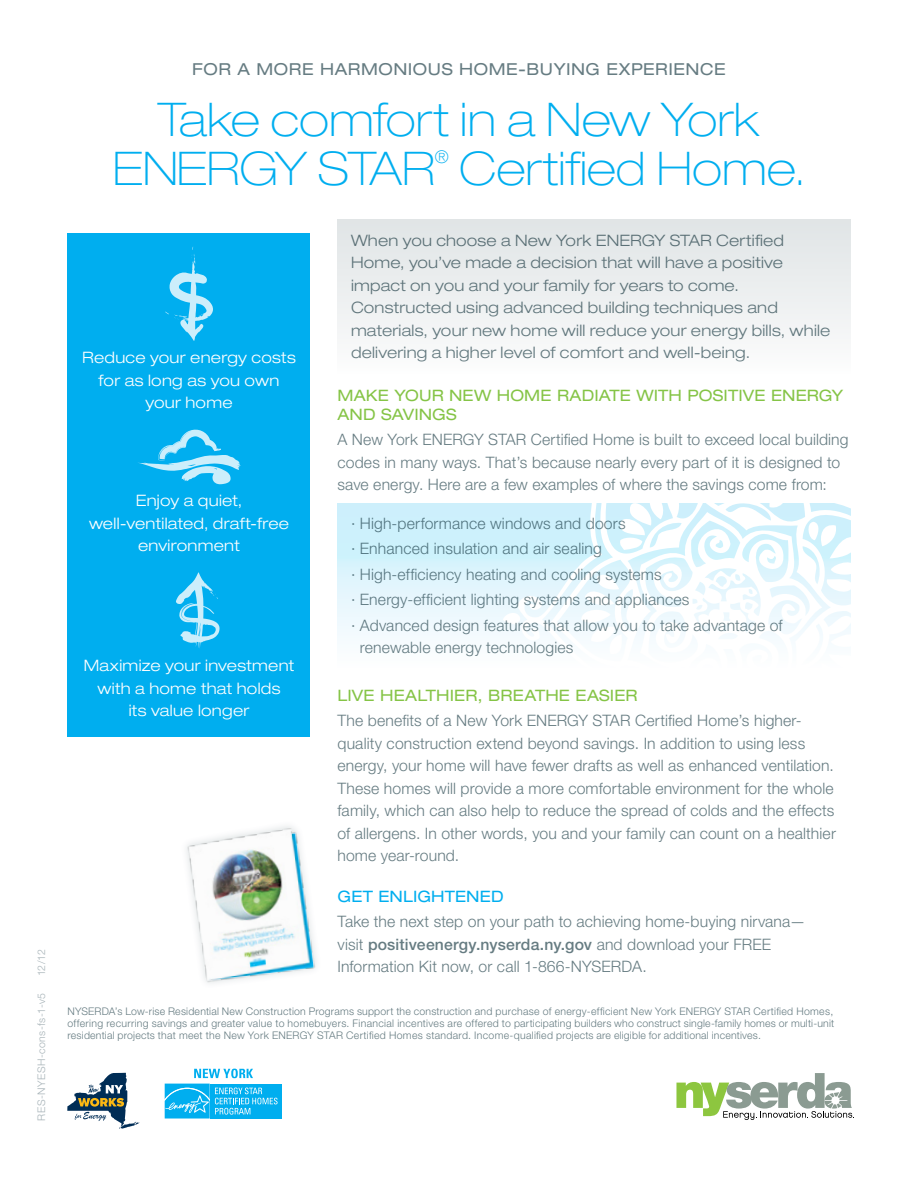
<style>
.page{position:relative;width:918px;height:1188px;background:#fff}
.page>*{position:absolute;margin:0;border:0;box-sizing:border-box;transform-origin:0 0}
.t1{font:100 expanded 46.5px/49.5px "Helvetica Neue LT Std";color:#00aeef}
.t2{font:100 expanded 17.55px "Helvetica Neue LT Std";color:#00aeef}
.t3{font:expanded 16.5px "Helvetica Neue LT Std";letter-spacing:.035em;color:#667c82}
.t4{font:300 15.75px/22.5px "Helvetica Neue LT Std";letter-spacing:.01em;color:#667c82}
.t5{font:300 expanded 15.75px/22.5px "Helvetica Neue LT Std";letter-spacing:.015em;color:#667c82}
.t6{font:300 expanded 15.75px/22.5px "Helvetica Neue LT Std";letter-spacing:.015em;color:#fff;text-align:center}
.t7{font:expanded 15.75px/18.9px "Helvetica Neue LT Std";letter-spacing:.01em;color:#85c446}
.t8{font:300 10.5px/12px "Helvetica Neue LT Std";letter-spacing:.02em;color:#667c82;text-align:justify}
.t9{font:300 10.5px "Helvetica Neue LT Std";letter-spacing:.045em;color:#a7b3b8}
.s1{font-weight:400;font-stretch:expanded;color:#85c446}
.s2{font-weight:400;font-stretch:expanded;color:#00aeef}
.s3{font-weight:500}
</style>
<div class="page">
<div style="left:68px;top:233px;width:242px;height:504px;background:#00aeef"></div>
<svg style="left:165px;top:247px;width:48px;height:94px"></svg>
<svg style="left:138px;top:429px;width:103px;height:55px"></svg>
<svg style="left:176px;top:572px;width:44px;height:76px"></svg>
<div style="left:338px;top:220px;width:512px;height:154px;background:linear-gradient(to bottom,#e0e4e5,#fcfcfc)"></div>
<div style="left:338px;top:503px;width:512px;height:165px;background:linear-gradient(to bottom,#c4eefb,#fefdfe)"></div>
<svg style="left:513px;top:503px;width:38px;height:165px"></svg>
<svg style="left:551px;top:503px;width:30px;height:165px"></svg>
<svg style="left:503px;top:610px;width:18px;height:15px"></svg>
<svg style="left:581px;top:503px;width:269px;height:165px"></svg>
<img style="left:186px;top:826px;width:130px;height:157px">
<svg style="left:676px;top:1073px;width:178px;height:47px"></svg>
<svg style="left:67px;top:1073px;width:73px;height:56px"></svg>
<svg style="left:164px;top:1083px;width:46px;height:36px"></svg>
<div style="left:211px;top:1084px;width:71px;height:35px;background:#00aeef"></div>
<svg style="left:194px;top:1069px;width:59px;height:9px"></svg>
<svg style="left:165px;top:1084px;width:113px;height:35px"></svg>
<p class="t9" style="left:35px;top:976px;width:29px;rotate:-90deg">12/12</p>
<p class="t9" style="left:35px;top:1120px;width:129px;rotate:-90deg">RES-NYESH-cons-fs-1-v5</p>
<h1 class="t3" style="left:192px;top:59px;width:535px">FOR A MORE HARMONIOUS HOME-BUYING EXPERIENCE</h1>
<h1 class="t1" style="left:113px;top:94px;width:648px;text-indent:45px">Take comfort in a New York<br>ENERGY STAR</h1>
<h1 class="t2" style="left:435px;top:147px;width:15px">®</h1>
<h1 class="t1" style="left:460px;top:144px;width:347px">Certified Home.</h1>
<h2 class="t5" style="left:351px;top:229px;width:481px">When you choose a New York ENERGY STAR Certified Home, you’ve made a decision that will have a positive impact on you and your family for years to come.<br>Constructed using advanced building techniques and materials, your new home will reduce your energy bills, while delivering a higher level of comfort and well-being.</h2>
<h2 class="t7" style="left:338px;top:385px;width:507px">MAKE YOUR NEW HOME RADIATE WITH POSITIVE ENERGY<br>AND SAVINGS</h2>
<h2 class="t4" style="left:338px;top:428px;width:513px">A New York ENERGY STAR Certified Home is built to exceed local building codes in many ways. That’s because nearly every part of it is designed to save energy. Here are a few examples of where the savings come from:</h2>
<h2 class="t4" style="left:351px;top:510px;width:433px;line-height:25.5px">∙ High-performance windows and doors<br>∙ Enhanced insulation and air sealing<br>∙ High-efficiency heating and cooling systems<br>∙ Energy-efficient lighting systems and appliances<br>∙ Advanced design features that allow you to take advantage of</h2>
<h2 class="t4" style="left:360px;top:636px;width:215px">renewable energy technologies</h2>
<h2 class="t4" style="left:338px;top:682px;width:466px;line-height:25.5px"><span class="s1">LIVE HEALTHIER, BREATHE EASIER<br></span>The benefits of a New York ENERGY STAR Certified Home’s higher-</h2>
<h2 class="t4" style="left:338px;top:732px;width:500px">quality construction extend beyond savings. In addition to using less energy, your home will have fewer drafts as well as enhanced ventilation.<br>These homes will provide a more comfortable environment for the whole family, which can also help to reduce the spread of colds and the effects of allergens. In other words, you and your family can count on a healthier home year-round.</h2>
<h2 class="t4" style="left:338px;top:883px;width:470px;line-height:25.5px"><span class="s2">GET ENLIGHTENED<br></span>Take the next step on your path to achieving home-buying nirvana—</h2>
<h2 class="t4" style="left:338px;top:933px;width:435px">visit <span class="s3">positiveenergy.nyserda.ny.gov</span> and download your FREE<br>Information Kit now, or call 1-866-NYSERDA.</h2>
<p class="t8" style="left:68px;top:1005px;width:768px">NYSERDA’s Low-rise Residential New Construction Programs support the construction and purchase of energy-efficient New York ENERGY STAR Certified Homes, offering recurring savings and greater value to homebuyers. Financial incentives are offered to participating builders who construct single-family homes or multi-unit residential projects that meet the New York ENERGY STAR Certified Homes standard. Income-qualified projects are eligible for additional incentives.</p>
<p class="t6" style="left:82px;top:346px;width:215px">Reduce your energy costs for as long as you own your home</p>
<p class="t6" style="left:89px;top:489px;width:201px">Enjoy a quiet, well-ventilated, draft-free environment</p>
<p class="t6" style="left:84px;top:654px;width:212px">Maximize your investment with a home that holds<br>its value longer</p>
</div>
